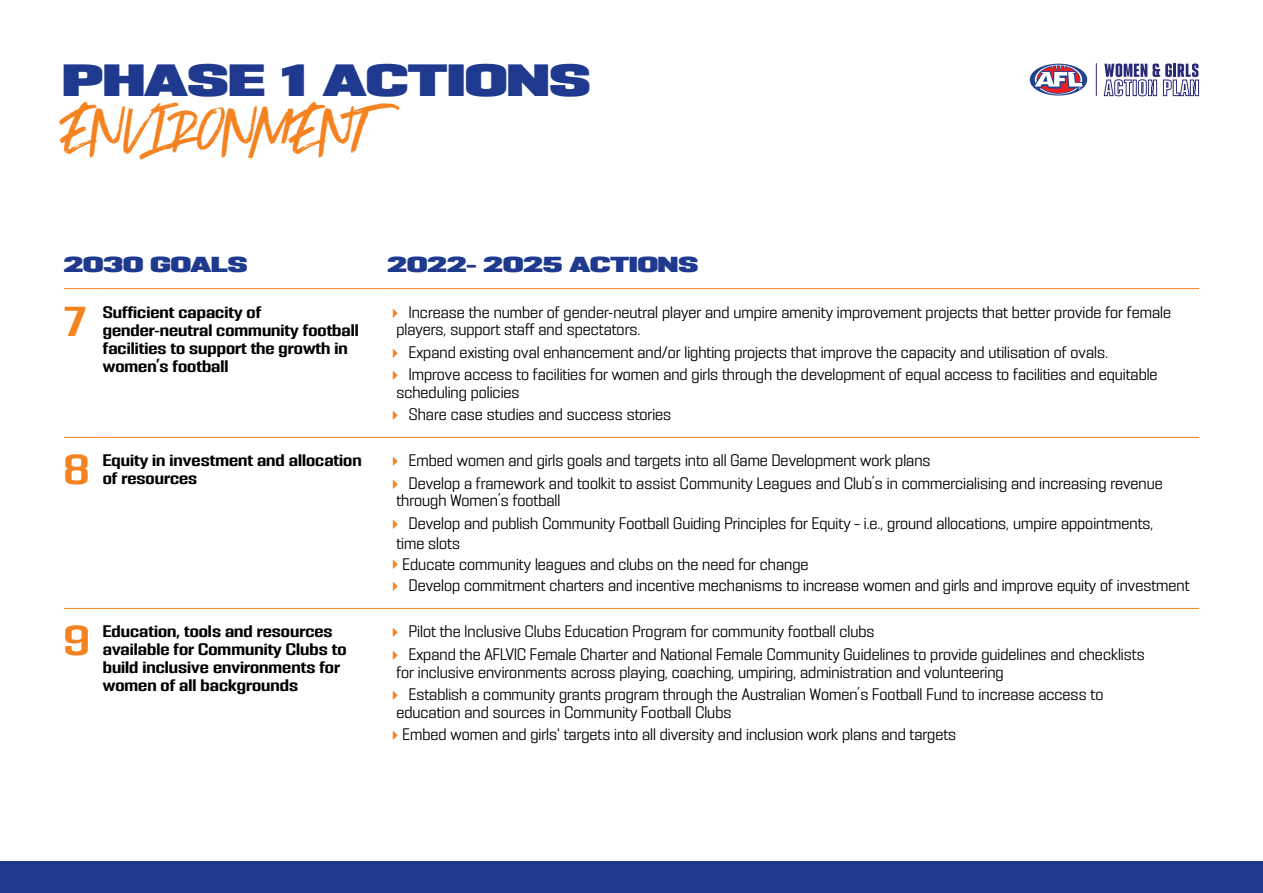
<style>
.page{position:relative;width:1263px;height:893px;background:#fff}
.page>*{position:absolute;margin:0;border:0;box-sizing:border-box;transform-origin:0 0}
.t1{font:40.95px "Shockwave All Caps";color:#f58220}
.t2{font:40.5px "PODIUM Sharp 7.12";color:#1e398d}
.GOALS{font:37.5px "PODIUM Sharp 5.9";color:#f58220}
.t3{font:19.5px "PODIUM Sharp 7.12";color:#1e398d}
.t4{font:15px/22.2px "PODIUM Sharp 5.6";color:#000}
.GOALS-2{font:15px/18px "PODIUM Sharp 5.9";color:#000}
</style>
<div class="page">
<hr style="left:64px;top:288px;width:39px;height:1px;background:#f58220">
<hr style="left:103px;top:288px;width:285px;height:1px;background:#f58220">
<hr style="left:388px;top:288px;width:811px;height:1px;background:#f58220">
<hr style="left:64px;top:437px;width:39px;height:1px;background:#f58220">
<hr style="left:103px;top:437px;width:285px;height:1px;background:#f58220">
<hr style="left:388px;top:437px;width:811px;height:1px;background:#f58220">
<hr style="left:64px;top:608px;width:39px;height:1px;background:#f58220">
<hr style="left:103px;top:608px;width:285px;height:1px;background:#f58220">
<hr style="left:388px;top:608px;width:811px;height:1px;background:#f58220">
<hr style="left:1096px;top:63px;width:1px;height:33px;background:#292a77">
<svg style="left:1104px;top:63px;width:95px;height:33px"></svg>
<svg style="left:1028px;top:63px;width:60px;height:33px"></svg>
<svg style="left:1030px;top:64px;width:57px;height:32px"></svg>
<svg style="left:1035px;top:65px;width:47px;height:29px"></svg>
<div style="left:0;top:861px;width:1263px;height:32px;background:#1e398d"></div>
<p class="t2" style="left:63px;top:54px;width:529px">PHASE 1 ACTIONS</p>
<p class="t1" style="left:62px;top:104px;width:351px">ENVIRONMENT</p>
<p class="t3" style="left:64px;top:251px;width:185px">2030 GOALS</p>
<p class="t3" style="left:388px;top:251px;width:312px">2022- 2025 ACTIONS</p>
<p class="GOALS" style="left:64px;top:297px;width:25px">7</p>
<p class="GOALS-2" style="left:103px;top:303px;width:258px">Sufficient capacity of gender-neutral community football facilities to support the growth in women’s football</p>
<p class="t4" style="left:396px;top:303px;width:776px;line-height:17.9px;text-indent:13px">Increase the number of gender-neutral player and umpire amenity improvement projects that better provide for female players, support staff and spectators.</p>
<p class="t4" style="left:409px;top:341px;width:750px">Expand existing oval enhancement and/or lighting projects that improve the capacity and utilisation of ovals.<br>Improve access to facilities for women and girls through the development of equal access to facilities and equitable</p>
<p class="t4" style="left:409px;top:381px;width:264px;text-indent:-13px">scheduling policies<br>Share case studies and success stories</p>
<p class="GOALS" style="left:64px;top:446px;width:27px">8</p>
<p class="GOALS-2" style="left:103px;top:451px;width:260px">Equity in investment and allocation of resources</p>
<p class="t4" style="left:409px;top:449px;width:755px">Embed women and girls goals and targets into all Game Development work plans<br>Develop a framework and toolkit to assist Community Leagues and Club’s in commercialising and increasing revenue</p>
<p class="t4" style="left:396px;top:490px;width:166px">through Women’s football</p>
<p class="t4" style="left:409px;top:512px;width:746px">Develop and publish Community Football Guiding Principles for Equity – i.e., ground allocations, umpire appointments,</p>
<p class="t4" style="left:396px;top:532px;width:65px">time slots</p>
<p class="t4" style="left:403px;top:553px;width:407px">Educate community leagues and clubs on the need for change</p>
<p class="t4" style="left:409px;top:574px;width:782px">Develop commitment charters and incentive mechanisms to increase women and girls and improve equity of investment</p>
<p class="GOALS" style="left:64px;top:617px;width:27px">9</p>
<p class="GOALS-2" style="left:103px;top:622px;width:245px">Education, tools and resources available for Community Clubs to build inclusive environments for women of all backgrounds</p>
<p class="t4" style="left:409px;top:620px;width:737px">Pilot the Inclusive Clubs Education Program for community football clubs<br>Expand the AFLVIC Female Charter and National Female Community Guidelines to provide guidelines and checklists</p>
<p class="t4" style="left:409px;top:661px;width:696px;text-indent:-13px">for inclusive environments across playing, coaching, umpiring, administration and volunteering<br>Establish a community grants program through the Australian Women’s Football Fund to increase access to</p>
<p class="t4" style="left:403px;top:701px;width:555px;text-indent:-6px">education and sources in Community Football Clubs<br>Embed women and girls' targets into all diversity and inclusion work plans and targets</p>
</div>
